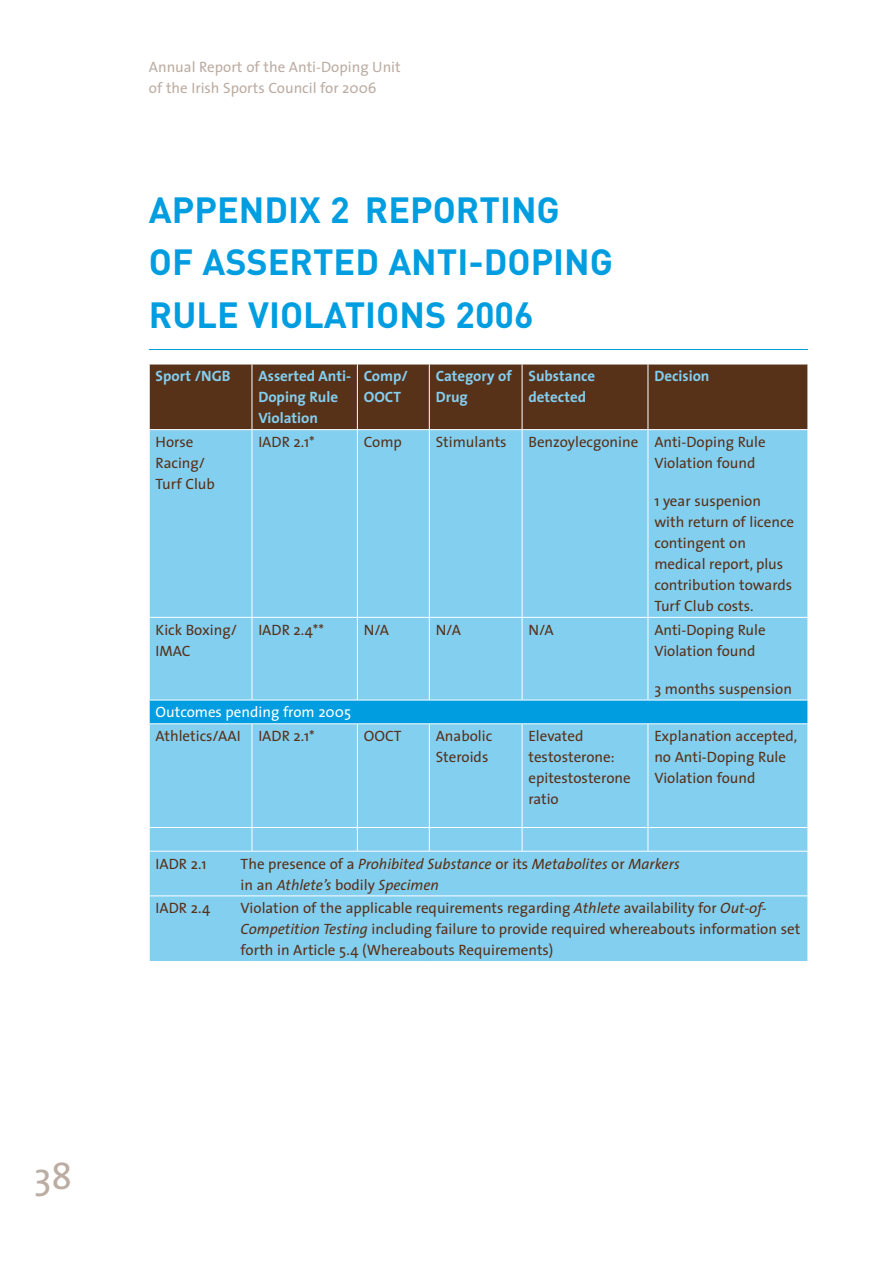
<style>
.page{position:relative;width:893px;height:1263px;background:#fff}
.page>*{position:absolute;margin:0;border:0;box-sizing:border-box;transform-origin:0 0}
.t1{font:37.5px "The Sans";color:#bcada3}
.t2{font:700 36px/52.5px "DIN";color:#009ee0}
.t3{font:15px/21px "The Sans";color:#583119}
.t4{font:700 15px/21px "The Sans";color:#83cff0}
.t5{font:italic 15px/21px "The Sans";color:#583119}
.t6{font:15px/21px "The Sans";color:#bcada3}
.t7{font:15px "The Sans";color:#fff}
.s1{font-style:normal}
.s2{font-style:italic}
</style>
<div class="page">
<hr style="left:149px;top:349px;width:659px;height:1px;background:#009ee0">
<div style="left:150px;top:365px;width:657px;height:64px;background:#583119"></div>
<div style="left:150px;top:430px;width:657px;height:531px;background:#83cff0"></div>
<div style="left:149px;top:700px;width:659px;height:24px;background:#009ee0"></div>
<hr style="left:252px;top:430px;width:1px;height:187px;background:#fff">
<hr style="left:357px;top:430px;width:1px;height:187px;background:#fff">
<hr style="left:429px;top:430px;width:1px;height:187px;background:#fff">
<hr style="left:522px;top:430px;width:1px;height:187px;background:#fff">
<hr style="left:648px;top:430px;width:1px;height:187px;background:#fff">
<hr style="left:149px;top:617px;width:103px;height:1px;background:#fff">
<hr style="left:252px;top:617px;width:105px;height:1px;background:#fff">
<hr style="left:252px;top:618px;width:1px;height:82px;background:#fff">
<hr style="left:357px;top:617px;width:72px;height:1px;background:#fff">
<hr style="left:357px;top:618px;width:1px;height:82px;background:#fff">
<hr style="left:429px;top:617px;width:93px;height:1px;background:#fff">
<hr style="left:429px;top:618px;width:1px;height:82px;background:#fff">
<hr style="left:522px;top:617px;width:126px;height:1px;background:#fff">
<hr style="left:522px;top:618px;width:1px;height:82px;background:#fff">
<hr style="left:648px;top:617px;width:160px;height:1px;background:#fff">
<hr style="left:648px;top:618px;width:1px;height:82px;background:#fff">
<hr style="left:149px;top:700px;width:103px;height:1px;background:#fff">
<svg style="left:149px;top:700px;width:1px;height:23px"></svg>
<hr style="left:252px;top:700px;width:105px;height:1px;background:#fff">
<hr style="left:357px;top:700px;width:72px;height:1px;background:#fff">
<hr style="left:429px;top:700px;width:93px;height:1px;background:#fff">
<hr style="left:522px;top:700px;width:126px;height:1px;background:#fff">
<hr style="left:648px;top:700px;width:160px;height:1px;background:#fff">
<svg style="left:807px;top:700px;width:1px;height:23px"></svg>
<hr style="left:149px;top:723px;width:103px;height:1px;background:#fff">
<hr style="left:252px;top:723px;width:105px;height:1px;background:#fff">
<hr style="left:252px;top:724px;width:1px;height:103px;background:#fff">
<hr style="left:357px;top:723px;width:72px;height:1px;background:#fff">
<hr style="left:357px;top:724px;width:1px;height:103px;background:#fff">
<hr style="left:429px;top:723px;width:93px;height:1px;background:#fff">
<hr style="left:429px;top:724px;width:1px;height:103px;background:#fff">
<hr style="left:522px;top:723px;width:126px;height:1px;background:#fff">
<hr style="left:522px;top:724px;width:1px;height:103px;background:#fff">
<hr style="left:648px;top:723px;width:160px;height:1px;background:#fff">
<hr style="left:648px;top:724px;width:1px;height:103px;background:#fff">
<hr style="left:149px;top:827px;width:103px;height:1px;background:#fff">
<svg style="left:149px;top:828px;width:1px;height:23px"></svg>
<hr style="left:252px;top:827px;width:105px;height:1px;background:#fff">
<svg style="left:252px;top:828px;width:1px;height:23px"></svg>
<hr style="left:357px;top:827px;width:72px;height:1px;background:#fff">
<svg style="left:357px;top:828px;width:1px;height:23px"></svg>
<hr style="left:429px;top:827px;width:93px;height:1px;background:#fff">
<svg style="left:429px;top:828px;width:1px;height:23px"></svg>
<hr style="left:522px;top:827px;width:126px;height:1px;background:#fff">
<svg style="left:522px;top:828px;width:1px;height:23px"></svg>
<hr style="left:648px;top:827px;width:160px;height:1px;background:#fff">
<svg style="left:648px;top:828px;width:1px;height:23px"></svg>
<svg style="left:807px;top:828px;width:1px;height:23px"></svg>
<hr style="left:149px;top:851px;width:103px;height:1px;background:#fff">
<hr style="left:252px;top:851px;width:105px;height:1px;background:#fff">
<hr style="left:357px;top:851px;width:72px;height:1px;background:#fff">
<hr style="left:429px;top:851px;width:93px;height:1px;background:#fff">
<hr style="left:522px;top:851px;width:126px;height:1px;background:#fff">
<hr style="left:648px;top:851px;width:160px;height:1px;background:#fff">
<hr style="left:149px;top:895px;width:103px;height:1px;background:#fff">
<hr style="left:252px;top:895px;width:105px;height:1px;background:#fff">
<hr style="left:357px;top:895px;width:72px;height:1px;background:#fff">
<hr style="left:429px;top:895px;width:93px;height:1px;background:#fff">
<hr style="left:522px;top:895px;width:126px;height:1px;background:#fff">
<hr style="left:648px;top:895px;width:160px;height:1px;background:#fff">
<hr style="left:252px;top:364px;width:1px;height:65px;background:#fff">
<hr style="left:357px;top:364px;width:1px;height:65px;background:#fff">
<hr style="left:429px;top:364px;width:1px;height:65px;background:#fff">
<hr style="left:522px;top:364px;width:1px;height:65px;background:#fff">
<hr style="left:648px;top:364px;width:1px;height:65px;background:#fff">
<p class="t6" style="left:149px;top:56px;width:253px">Annual Report of the Anti-Doping Unit of the Irish Sports Council for 2006</p>
<h2 class="t2" style="left:149px;top:182px;width:466px">APPENDIX 2 REPORTI NG<br>OF ASSERTED ANTI-DOPI NG<br>RULE VIOLATIONS 2006</h2>
<p class="t4" style="left:156px;top:365px;width:76px">Sport /NGB</p>
<p class="t4" style="left:258px;top:365px;width:94px">Asserted Anti-<br>Doping Rule<br>Violation</p>
<p class="t4" style="left:364px;top:365px;width:46px">Comp/<br>OOCT</p>
<p class="t4" style="left:436px;top:365px;width:78px">Category of<br>Drug</p>
<p class="t4" style="left:528px;top:365px;width:68px">Substance detected</p>
<p class="t4" style="left:654px;top:365px;width:57px">Decision</p>
<p class="t3" style="left:156px;top:431px;width:61px">Horse<br>Racing/<br>Turf Club</p>
<p class="t3" style="left:258px;top:431px;width:58px">IADR 2.1*</p>
<p class="t3" style="left:364px;top:431px;width:40px">Comp</p>
<p class="t3" style="left:436px;top:431px;width:72px">Stimulants</p>
<p class="t3" style="left:654px;top:431px;width:113px;text-indent:-126px">Benzoylecgonine Anti-Doping Rule<br>Violation found</p>
<p class="t3" style="left:654px;top:490px;width:141px">1 year suspenion with return of licence contingent on medical report, plus contribution towards<br>Turf Club costs.</p>
<p class="t3" style="left:156px;top:619px;width:83px">Kick Boxing/<br>IMAC</p>
<p class="t3" style="left:258px;top:619px;width:67px">IADR 2.4**</p>
<p class="t3" style="left:364px;top:619px;width:27px">N/A</p>
<p class="t3" style="left:436px;top:619px;width:27px">N/A</p>
<p class="t3" style="left:528px;top:619px;width:27px">N/A</p>
<p class="t3" style="left:654px;top:619px;width:113px">Anti-Doping Rule<br>Violation found</p>
<p class="t3" style="left:654px;top:678px;width:139px">3 months suspension</p>
<p class="t7" style="left:156px;top:700px;width:197px">Outcomes pending from 2005</p>
<p class="t3" style="left:156px;top:725px;width:161px">Athletics/AAI IADR 2.1*</p>
<p class="t3" style="left:364px;top:725px;width:39px">OOCT</p>
<p class="t3" style="left:436px;top:725px;width:58px">Anabolic<br>Steroids</p>
<p class="t3" style="left:528px;top:725px;width:104px">Elevated testosterone: epitestosterone ratio</p>
<p class="t3" style="left:654px;top:725px;width:144px">Explanation accepted, no Anti-Doping Rule<br>Violation found</p>
<p class="t3" style="left:156px;top:852px;width:51px">IADR 2.1</p>
<p class="t5" style="left:241px;top:852px;width:441px"><span class="s1">The presence of a</span> Prohibited Substance <span class="s1">or its</span> Metabolites <span class="s1">or</span> Markers <span class="s1">in an</span> Athlete’s <span class="s1">bodily</span> Specimen</p>
<p class="t3" style="left:156px;top:897px;width:56px">IADR 2.4</p>
<p class="t3" style="left:241px;top:897px;width:561px">Violation of the applicable requirements regarding <span class="s2">Athlete</span> availability for <span class="s2">Out-of-<br>Competition Testing</span> including failure to provide required whereabouts information set forth in Article 5.4 (Whereabouts Requirements)</p>
<h1 class="t1" style="left:34px;top:1145px;width:39px">38</h1>
</div>
